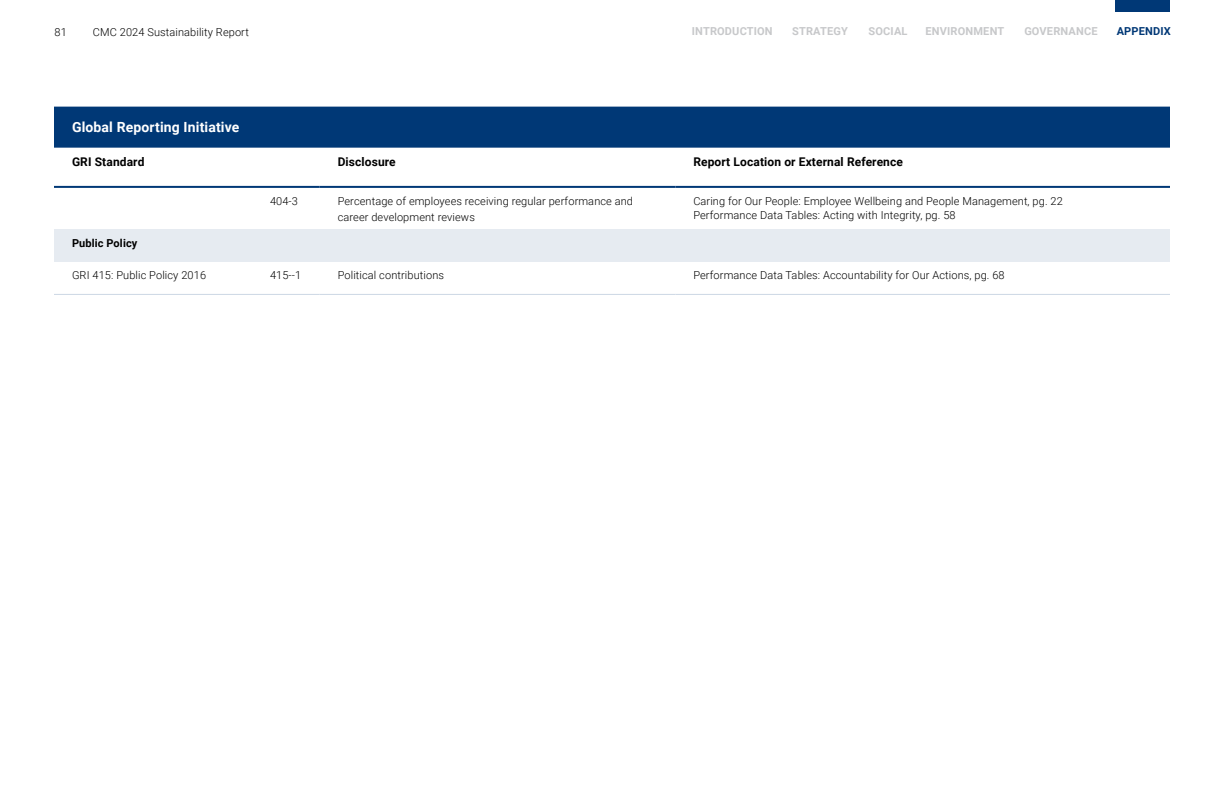
<style>
.page{position:relative;width:1224px;height:792px;background:#fff}
.page>*{position:absolute;margin:0;border:0;box-sizing:border-box;transform-origin:0 0}
.t1{font:700 14px "Roboto";letter-spacing:.01em;color:#fff}
.t2{font:700 12px "Roboto";letter-spacing:.01em;color:#000}
.t3{font:300 11px/16px "Roboto";letter-spacing:.01em;color:#000}
.t4{font:700 11px "Roboto";letter-spacing:.015em;color:#c7c8ca}
.t5{font:700 11px "Roboto";letter-spacing:.01em;color:#000}
.t6{font:700 11px "Roboto";letter-spacing:.015em;color:#003876}
</style>
<div class="page">
<div style="left:54px;top:107px;width:1116px;height:41px;background:#003876"></div>
<div style="left:54px;top:230px;width:1116px;height:32px;background:#e6ebf1"></div>
<hr style="left:54px;top:186px;width:198px;height:2px;background:#003876">
<hr style="left:252px;top:186px;width:68px;height:2px;background:#003876">
<hr style="left:320px;top:186px;width:355px;height:2px;background:#003876">
<hr style="left:675px;top:186px;width:495px;height:2px;background:#003876">
<hr style="left:54px;top:294px;width:198px;height:1px;background:#ccd7e4">
<hr style="left:252px;top:294px;width:68px;height:1px;background:#ccd7e4">
<hr style="left:320px;top:294px;width:355px;height:1px;background:#ccd7e4">
<hr style="left:675px;top:294px;width:495px;height:1px;background:#ccd7e4">
<div style="left:1116px;top:0;width:54px;height:12px;background:#003876"></div>
<p class="t3" style="left:55px;top:24px;width:14px">81</p>
<p class="t3" style="left:93px;top:24px;width:157px">CMC 2024 Sustainability Report</p>
<p class="t4" style="left:692px;top:23px;width:82px">INTRODUCTION</p>
<p class="t4" style="left:792px;top:23px;width:57px">STRATEGY</p>
<p class="t4" style="left:869px;top:23px;width:41px">SOCIAL</p>
<p class="t4" style="left:926px;top:23px;width:80px">ENVIRONMENT</p>
<p class="t4" style="left:1024px;top:23px;width:75px">GOVERNANCE</p>
<p class="t6" style="left:1117px;top:23px;width:56px">APPENDIX</p>
<p class="t1" style="left:72px;top:118px;width:169px">Global Reporting Initiative</p>
<p class="t2" style="left:72px;top:153px;width:74px">GRI Standard</p>
<p class="t2" style="left:338px;top:153px;width:60px">Disclosure</p>
<p class="t2" style="left:693px;top:153px;width:211px">Report Location or External Reference</p>
<p class="t3" style="left:270px;top:192px;width:29px">404-3</p>
<p class="t3" style="left:338px;top:192px;width:297px">Percentage of employees receiving regular performance and career development reviews</p>
<p class="t3" style="left:693px;top:193px;width:371px;line-height:14px">Caring for Our People: Employee Wellbeing and People Management, pg. 22<br>Performance Data Tables: Acting with Integrity, pg. 58</p>
<p class="t5" style="left:72px;top:235px;width:67px">Public Policy</p>
<p class="t3" style="left:72px;top:267px;width:136px">GRI 415: Public Policy 2016</p>
<p class="t3" style="left:270px;top:267px;width:33px">415--1</p>
<p class="t3" style="left:338px;top:267px;width:108px">Political contributions</p>
<p class="t3" style="left:693px;top:267px;width:313px">Performance Data Tables: Accountability for Our Actions, pg. 68</p>
</div>
